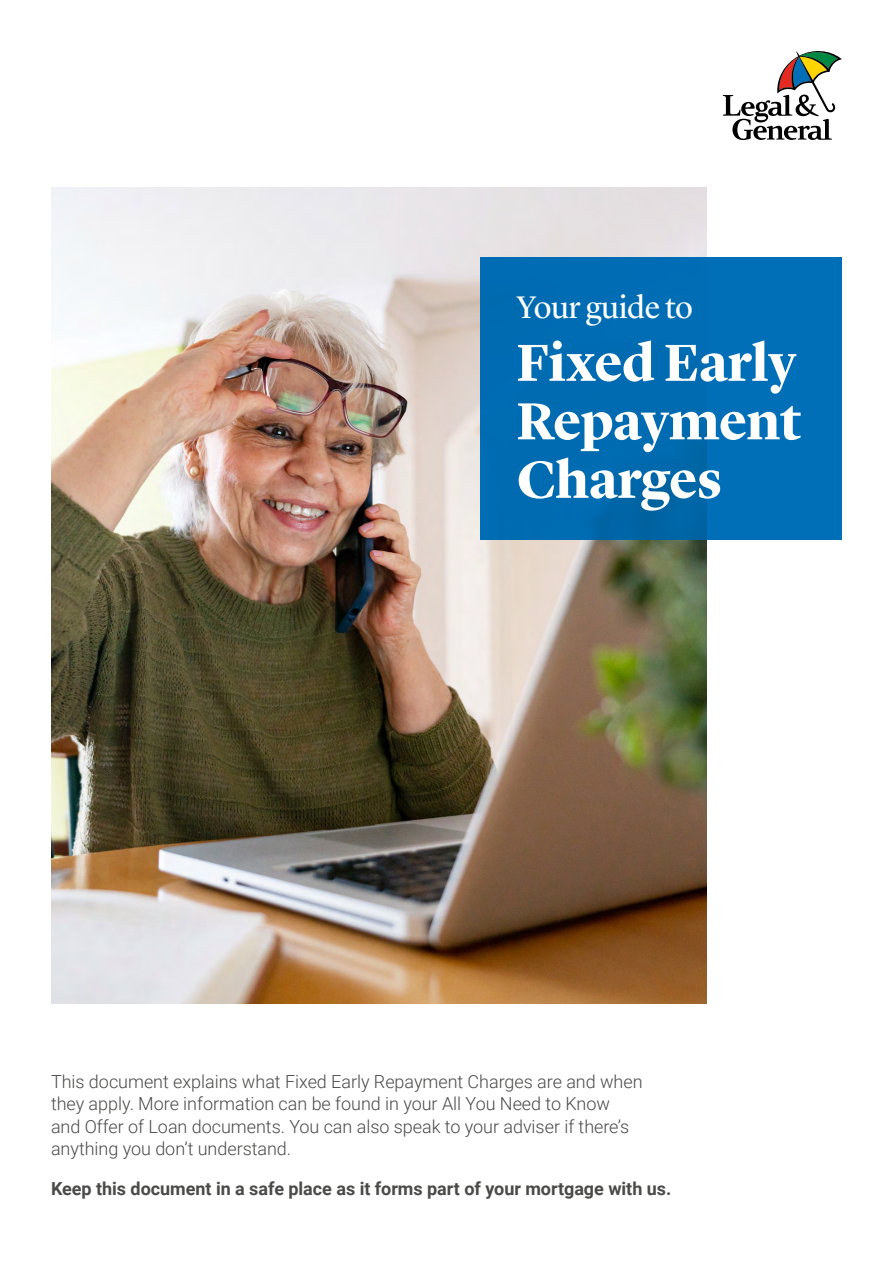
<style>
.page{position:relative;width:893px;height:1263px;background:#fff}
.page>*{position:absolute;margin:0;border:0;box-sizing:border-box;transform-origin:0 0}
.Title_Primary_Lyon_3{font:700 54px/58.5px "Lyon Display";letter-spacing:-.01em;color:#fff;text-align:justify}
.Title_Supporting_Lyo{font:32.4px "Lyon Display";letter-spacing:-.015em;color:#fff}
.Body_12_Lt{font:300 18px/22.5px "Roboto";color:#4a4a49}
.Body_12_Lt-2{font:700 18px "Roboto";color:#4a4a49}
</style>
<div class="page">
<img style="left:51px;top:187px;width:656px;height:816px">
<svg style="left:723px;top:51px;width:119px;height:89px"></svg>
<div style="left:480px;top:257px;width:362px;height:283px;background:#006fb8"></div>
<p class="Title_Supporting_Lyo" style="left:517px;top:283px;width:178px">Your guide to</p>
<p class="Title_Primary_Lyon_3" style="left:517px;top:329px;width:286px">Fixed Early Repayment Charges</p>
<p class="Body_12_Lt" style="left:51px;top:1069px;width:593px">This document explains what Fixed Early Repayment Charges are and when they apply. More information can be found in your All You Need to Know and Offer of Loan documents. You can also speak to your adviser if there’s anything you don’t understand.</p>
<p class="Body_12_Lt-2" style="left:51px;top:1176px;width:622px">Keep this document in a safe place as it forms part of your mortgage with us.</p>
</div>
